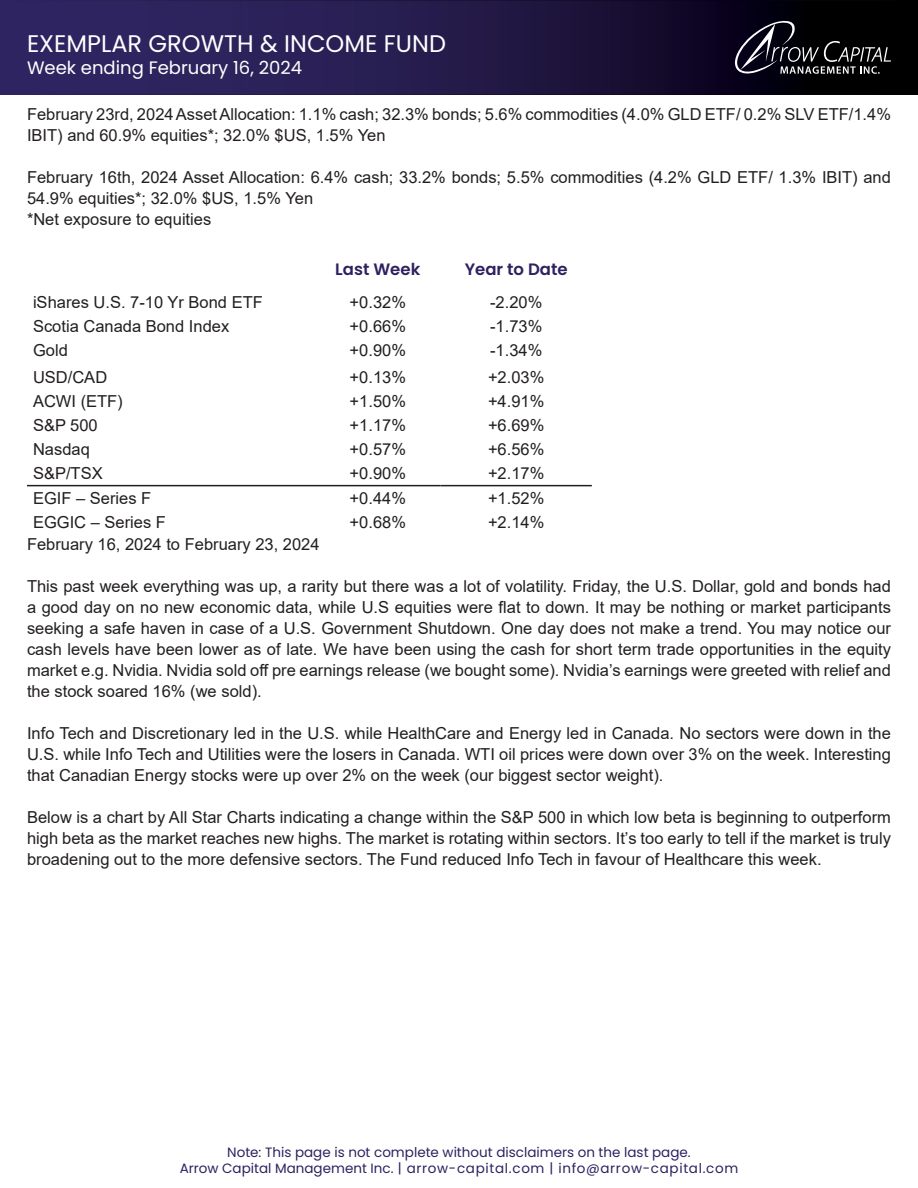
<style>
.page{position:relative;width:918px;height:1188px;background:#fff}
.page>*{position:absolute;margin:0;border:0;box-sizing:border-box;transform-origin:0 0}
.t1{font:24px "Poppins";color:#fff}
.t2{font:18px "Poppins";color:#fff}
.t3{font:16.5px/21px "Arial";color:#231f20;text-align:justify}
.t4{font:600 16.5px "Poppins";color:#2f2160}
.t5{font:13.5px "Poppins";letter-spacing:.05em;color:#2f2160}
.t6{font:13.5px "Poppins";color:#2f2160}
</style>
<div class="page">
<img style="left:0;top:0;width:918px;height:95px">
<hr style="left:27px;top:485px;width:288px;height:1px;background:#231f20">
<hr style="left:315px;top:485px;width:126px;height:1px;background:#231f20">
<hr style="left:441px;top:485px;width:151px;height:1px;background:#231f20">
<svg style="left:735px;top:21px;width:156px;height:53px;background:#26252b"></svg>
<p class="t1" style="left:27px;top:30px;width:421px">EXEMPLAR GROWTH &amp; INCOME FUND</p>
<p class="t2" style="left:27px;top:57px;width:277px">Week ending February 16, 2024</p>
<p class="t3" style="left:27px;top:104px;width:866px">February 23rd, 2024 Asset Allocation: 1.1% cash; 32.3% bonds; 5.6% commodities (4.0% GLD ETF/ 0.2% SLV ETF/1.4%<br>IBIT) and 60.9% equities*; 32.0% $US, 1.5% Yen</p>
<p class="t3" style="left:27px;top:167px;width:866px">February 16th, 2024 Asset Allocation: 6.4% cash; 33.2% bonds; 5.5% commodities (4.2% GLD ETF/ 1.3% IBIT) and<br>54.9% equities*; 32.0% $US, 1.5% Yen</p>
<p class="t3" style="left:27px;top:209px;width:186px">*Net exposure to equities</p>
<p class="t4" style="left:335px;top:260px;width:86px">Last Week</p>
<p class="t4" style="left:465px;top:260px;width:104px">Year to Date</p>
<p class="t3" style="left:33px;top:292px;width:231px">iShares U.S. 7-10 Yr Bond ETF</p>
<p class="t3" style="left:350px;top:292px;width:58px">+0.32%</p>
<p class="t3" style="left:490px;top:292px;width:54px">-2.20%</p>
<p class="t3" style="left:33px;top:316px;width:198px">Scotia Canada Bond Index</p>
<p class="t3" style="left:350px;top:316px;width:58px">+0.66%</p>
<p class="t3" style="left:490px;top:316px;width:54px">-1.73%</p>
<p class="t3" style="left:33px;top:340px;width:36px">Gold</p>
<p class="t3" style="left:350px;top:340px;width:58px">+0.90%</p>
<p class="t3" style="left:490px;top:340px;width:54px">-1.34%</p>
<p class="t3" style="left:33px;top:366px;width:76px">USD/CAD</p>
<p class="t3" style="left:350px;top:366px;width:58px">+0.13%</p>
<p class="t3" style="left:488px;top:366px;width:58px">+2.03%</p>
<p class="t3" style="left:33px;top:390px;width:91px">ACWI (ETF)</p>
<p class="t3" style="left:350px;top:390px;width:58px">+1.50%</p>
<p class="t3" style="left:488px;top:390px;width:58px">+4.91%</p>
<p class="t3" style="left:33px;top:414px;width:66px">S&amp;P 500</p>
<p class="t3" style="left:350px;top:414px;width:58px">+1.17%</p>
<p class="t3" style="left:488px;top:414px;width:58px">+6.69%</p>
<p class="t3" style="left:33px;top:438px;width:58px">Nasdaq</p>
<p class="t3" style="left:350px;top:438px;width:58px">+0.57%</p>
<p class="t3" style="left:488px;top:438px;width:58px">+6.56%</p>
<p class="t3" style="left:33px;top:462px;width:71px">S&amp;P/TSX</p>
<p class="t3" style="left:350px;top:462px;width:58px">+0.90%</p>
<p class="t3" style="left:488px;top:462px;width:58px">+2.17%</p>
<p class="t3" style="left:33px;top:487px;width:120px">EGIF – Series F</p>
<p class="t3" style="left:350px;top:487px;width:58px">+0.44%</p>
<p class="t3" style="left:488px;top:487px;width:58px">+1.52%</p>
<p class="t3" style="left:33px;top:511px;width:134px">EGGIC – Series F</p>
<p class="t3" style="left:350px;top:511px;width:58px">+0.68%</p>
<p class="t3" style="left:488px;top:511px;width:58px">+2.14%</p>
<p class="t3" style="left:27px;top:534px;width:294px">February 16, 2024 to February 23, 2024</p>
<p class="t3" style="left:27px;top:576px;width:866px">This past week everything was up, a rarity but there was a lot of volatility. Friday, the U.S. Dollar, gold and bonds had a good day on no new economic data, while U.S equities were flat to down. It may be nothing or market participants seeking a safe haven in case of a U.S. Government Shutdown. One day does not make a trend. You may notice our cash levels have been lower as of late. We have been using the cash for short term trade opportunities in the equity market e.g. Nvidia. Nvidia sold off pre earnings release (we bought some). Nvidia’s earnings were greeted with relief and the stock soared 16% (we sold).</p>
<p class="t3" style="left:27px;top:723px;width:866px">Info Tech and Discretionary led in the U.S. while HealthCare and Energy led in Canada. No sectors were down in the U.S. while Info Tech and Utilities were the losers in Canada. WTI oil prices were down over 3% on the week. Interesting that Canadian Energy stocks were up over 2% on the week (our biggest sector weight).</p>
<p class="t3" style="left:27px;top:807px;width:865px">Below is a chart by All Star Charts indicating a change within the S&amp;P 500 in which low beta is beginning to outperform high beta as the market reaches new highs. The market is rotating within sectors. It’s too early to tell if the market is truly broadening out to the more defensive sectors. The Fund reduced Info Tech in favour of Healthcare this week.</p>
<p class="t6" style="left:227px;top:1144px;width:465px">Note: This page is not complete without disclaimers on the last page.</p>
<p class="t5" style="left:180px;top:1160px;width:560px">Arrow Capital Management Inc. | arrow-capital.com | info@arrow-capital.com</p>
</div>
